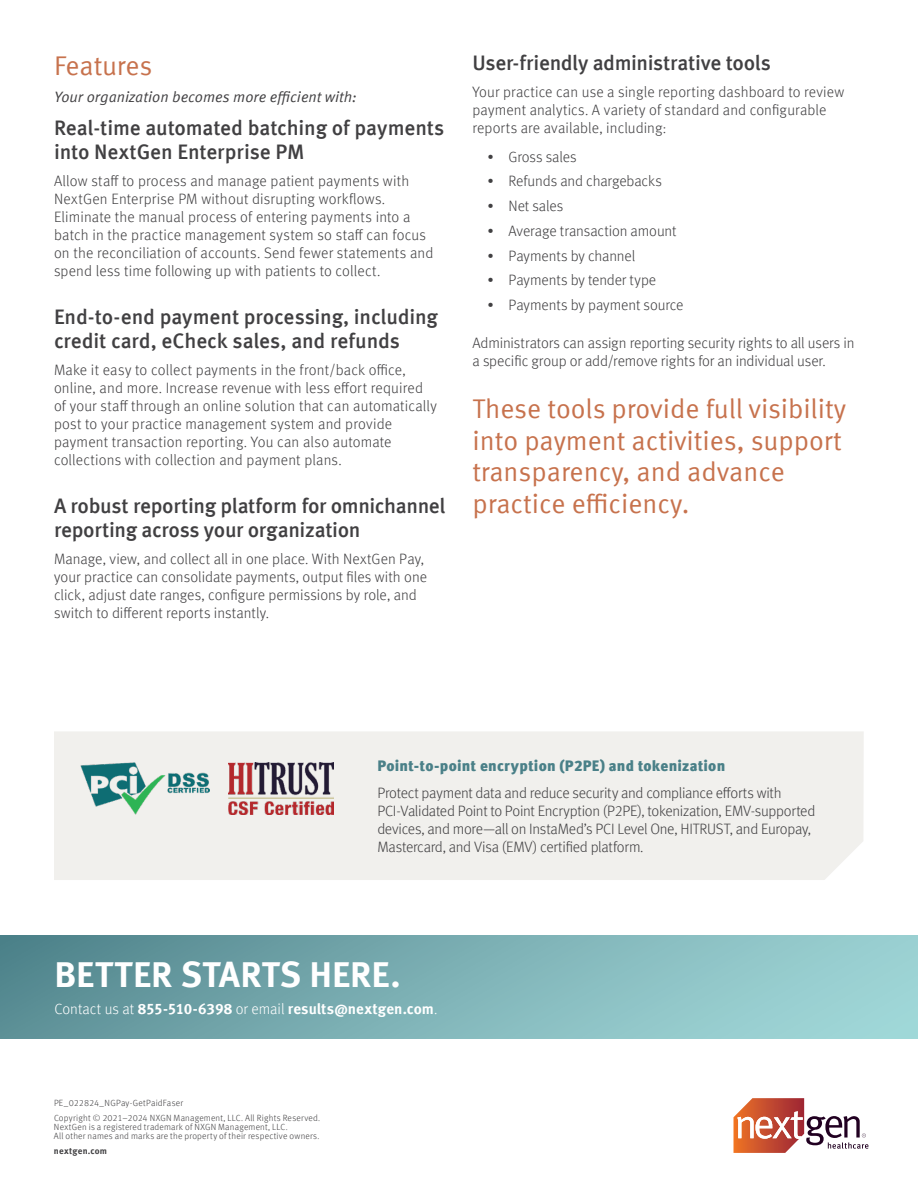
<style>
.page{position:relative;width:918px;height:1188px;background:#fff}
.page>*{position:absolute;margin:0;border:0;box-sizing:border-box;transform-origin:0 0}
.t1{font:700 36px "Meta Offc";color:#fff}
.t2{font:27px/31.5px "Meta Offc Norm";color:#c7724d}
.t3{font:500 21px/24px "Meta Offc";letter-spacing:-.01em;color:#414042}
.t4{font:300 15px/18px "Meta Offc";letter-spacing:.005em;color:#414042}
.t5{font:300 15px/18px "Meta Offc";letter-spacing:-.02em;color:#414042}
.t6{font:700 15px "Meta Offc";color:#fff}
.t7{font:900 15px "Meta Offc";letter-spacing:.01em;color:#4a8088}
.t8{font:15px "Meta Offc Norm Ita";color:#414042}
.t9{font:300 9px/15px "Meta Offc";letter-spacing:.02em;color:#414042}
.t10{font:700 9px "Meta Offc";letter-spacing:.025em;color:#414042}
.s1{font-weight:300}
</style>
<div class="page">
<div style="left:0;top:935px;width:918px;height:103px;background:linear-gradient(to right,#578a92,#a3d9da)"></div>
<svg style="left:734px;top:1098px;width:134px;height:55px"></svg>
<div style="left:54px;top:731px;width:810px;height:149px;background:#f1f0ed"></div>
<img style="left:81px;top:762px;width:128px;height:53px">
<img style="left:229px;top:763px;width:104px;height:51px">
<h2 class="t2" style="left:54px;top:50px;width:100px">Features</h2>
<p class="t8" style="left:54px;top:88px;width:304px">Your organization becomes more efficient with:</p>
<h3 class="t3" style="left:54px;top:116px;width:392px">Real-time automated batching of payments into NextGen Enterprise PM</h3>
<p class="t4" style="left:54px;top:172px;width:381px">Allow staff to process and manage patient payments with NextGen Enterprise PM without disrupting workflows.<br>Eliminate the manual process of entering payments into a batch in the practice management system so staff can focus on the reconciliation of accounts. Send fewer statements and spend less time following up with patients to collect.</p>
<h3 class="t3" style="left:54px;top:305px;width:385px">End-to-end payment processing, including credit card, eCheck sales, and refunds</h3>
<p class="t4" style="left:54px;top:361px;width:384px">Make it easy to collect payments in the front/back office, online, and more. Increase revenue with less effort required of your staff through an online solution that can automatically post to your practice management system and provide payment transaction reporting. You can also automate collections with collection and payment plans.</p>
<h3 class="t3" style="left:54px;top:494px;width:393px">A robust reporting platform for omnichannel reporting across your organization</h3>
<p class="t4" style="left:54px;top:550px;width:375px">Manage, view, and collect all in one place. With NextGen Pay, your practice can consolidate payments, output files with one click, adjust date ranges, configure permissions by role, and switch to different reports instantly.</p>
<h3 class="t3" style="left:472px;top:51px;width:300px">User-friendly administrative tools</h3>
<p class="t4" style="left:472px;top:83px;width:373px">Your practice can use a single reporting dashboard to review payment analytics. A variety of standard and configurable reports are available, including:</p>
<p class="t4" style="left:488px;top:148px;width:91px">• Gross sales</p>
<p class="t4" style="left:488px;top:172px;width:176px">• Refunds and chargebacks</p>
<p class="t4" style="left:488px;top:197px;width:77px">• Net sales</p>
<p class="t4" style="left:488px;top:222px;width:191px">• Average transaction amount</p>
<p class="t4" style="left:488px;top:247px;width:149px">• Payments by channel</p>
<p class="t4" style="left:488px;top:271px;width:170px">• Payments by tender type</p>
<p class="t4" style="left:488px;top:296px;width:197px">• Payments by payment source</p>
<p class="t4" style="left:472px;top:334px;width:384px">Administrators can assign reporting security rights to all users in a specific group or add/remove rights for an individual user.</p>
<h2 class="t2" style="left:472px;top:394px;width:375px">These tools provide full visibility into payment activities, support transparency, and advance practice efficiency.</h2>
<p class="t7" style="left:377px;top:757px;width:350px">Point-to-point encryption (P2PE) and tokenization</p>
<p class="t5" style="left:377px;top:784px;width:440px">Protect payment data and reduce security and compliance efforts with PCI-Validated Point to Point Encryption (P2PE), tokenization, EMV-supported devices, and more—all on InstaMed’s PCI Level One, HITRUST, and Europay, Mastercard, and Visa (EMV) certified platform.</p>
<h1 class="t1" style="left:54px;top:953px;width:348px">BETTER STARTS HERE.</h1>
<p class="t6" style="left:54px;top:1000px;width:384px"><span class="s1">Contact us at</span> 855-510-6398 <span class="s1">or email</span> results@nextgen.com<span class="s1">.</span></p>
<p class="t9" style="left:54px;top:1096px;width:268px">PE_022824_NGPay-GetPaidFaser<br>Copyright © 2021–2024 NXGN Management, LLC. All Rights Reserved.</p>
<p class="t9" style="left:54px;top:1123px;width:267px;line-height:9px">NextGen is a registered trademark of NXGN Management, LLC.<br>All other names and marks are the property of their respective owners.</p>
<p class="t10" style="left:54px;top:1146px;width:55px">nextgen.com</p>
</div>
